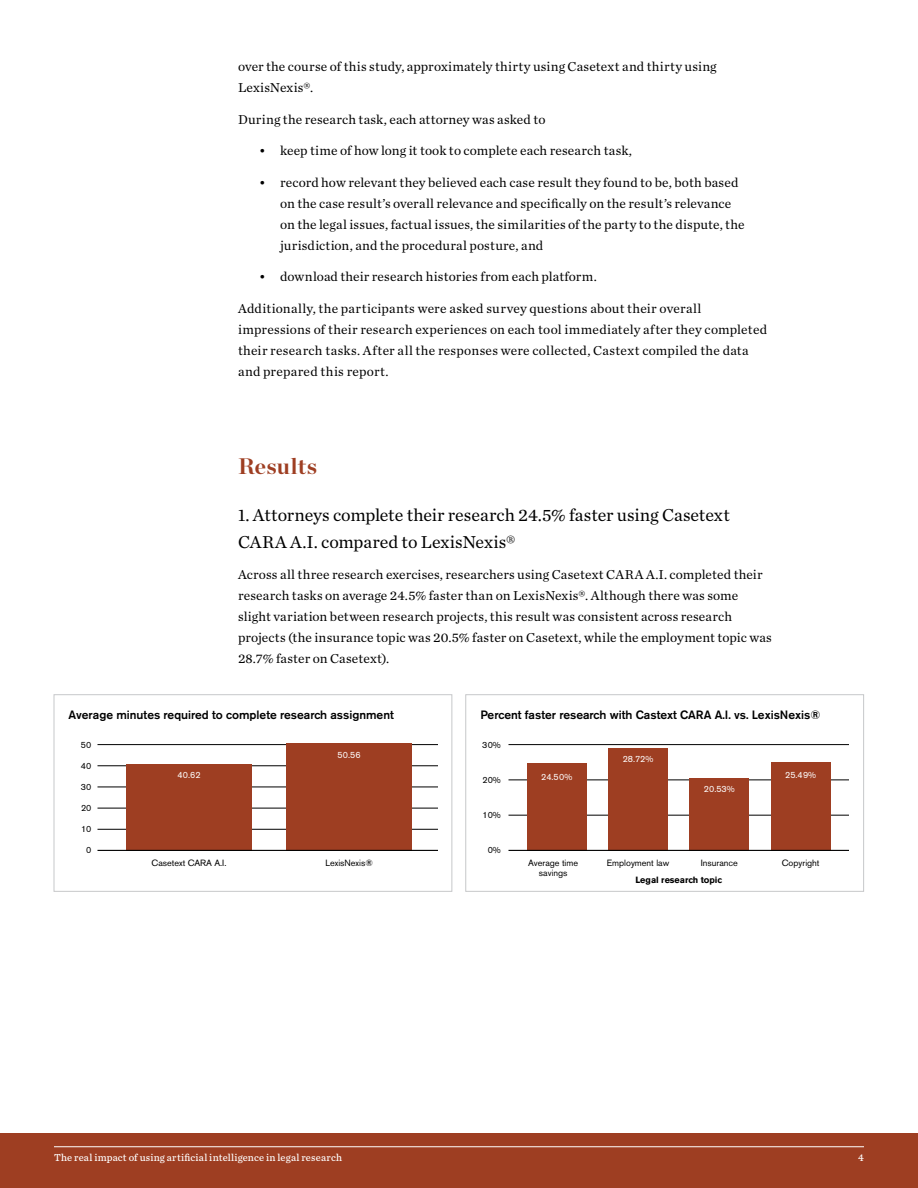
<style>
.page{position:relative;width:918px;height:1188px;background:#fff}
.page>*{position:absolute;margin:0;border:0;box-sizing:border-box;transform-origin:0 0}
.t1{font:700 22.5px "Chronicle Display";letter-spacing:.025em;color:#9e3e22}
.t2{font:18px/26.2px "Chronicle Text G1";color:#000}
.t3{font:13.5px/21px "Chronicle Text G1";letter-spacing:.01em;color:#000}
.t4{font:500 12px "Akzidenz Grotesk BE";color:#000}
.t5{font:10.5px "Chronicle Text G4";letter-spacing:.02em;color:#fff}
.t6{font:9px/10.8px "Akzidenz Grotesk BE";color:#000;text-align:center}
.t7{font:9px "Akzidenz Grotesk BE";color:#fff}
.t8{font:700 9px "Akzidenz Grotesk BE";color:#000}
</style>
<div class="page">
<div style="left:0;top:1133px;width:918px;height:55px;background:#9e3e22"></div>
<hr style="left:54px;top:1146px;width:810px;height:1px;background:#fff">
<div style="left:54px;top:694px;width:398px;height:198px;background:#fff;border:1px solid #c7c8ca"></div>
<div style="left:465px;top:694px;width:399px;height:198px;background:#fff;border:1px solid #c7c8ca"></div>
<hr style="left:98px;top:829px;width:340px;height:1px;background:#000">
<hr style="left:508px;top:815px;width:341px;height:1px;background:#000">
<hr style="left:98px;top:808px;width:340px;height:1px;background:#000">
<hr style="left:508px;top:780px;width:341px;height:1px;background:#000">
<hr style="left:98px;top:787px;width:340px;height:1px;background:#000">
<hr style="left:98px;top:766px;width:340px;height:1px;background:#000">
<hr style="left:98px;top:744px;width:340px;height:1px;background:#000">
<hr style="left:508px;top:744px;width:341px;height:1px;background:#000">
<div style="left:126px;top:764px;width:126px;height:87px;background:#9e3e22"></div>
<div style="left:527px;top:764px;width:60px;height:87px;background:#9e3e22"></div>
<div style="left:608px;top:748px;width:60px;height:103px;background:#9e3e22"></div>
<div style="left:690px;top:778px;width:59px;height:73px;background:#9e3e22"></div>
<div style="left:771px;top:762px;width:60px;height:89px;background:#9e3e22"></div>
<div style="left:286px;top:743px;width:126px;height:108px;background:#9e3e22"></div>
<hr style="left:98px;top:850px;width:340px;height:1px;background:#000">
<hr style="left:508px;top:850px;width:341px;height:1px;background:#000">
<p class="t3" style="left:238px;top:56px;width:480px">over the course of this study, approximately thirty using Casetext and thirty using<br>LexisNexis®.</p>
<p class="t3" style="left:238px;top:108px;width:309px">During the research task, each attorney was asked to</p>
<p class="t3" style="left:259px;top:140px;width:375px">• keep time of how long it took to complete each research task,</p>
<p class="t3" style="left:280px;top:171px;width:466px;text-indent:-21px">• record how relevant they believed each case result they found to be, both based on the case result’s overall relevance and specifically on the result’s relevance on the legal issues, factual issues, the similarities of the party to the dispute, the jurisdiction, and the procedural posture, and</p>
<p class="t3" style="left:259px;top:266px;width:339px">• download their research histories from each platform.</p>
<p class="t3" style="left:238px;top:297px;width:531px">Additionally, the participants were asked survey questions about their overall impressions of their research experiences on each tool immediately after they completed their research tasks. After all the responses were collected, Castext compiled the data and prepared this report.</p>
<h1 class="t1" style="left:238px;top:448px;width:81px">Results</h1>
<h2 class="t2" style="left:238px;top:501px;width:493px">1. Attorneys complete their research 24.5% faster using Casetext<br>CARA A.I. compared to LexisNexis®</h2>
<p class="t3" style="left:238px;top:563px;width:535px">Across all three research exercises, researchers using Casetext CARA A.I. completed their research tasks on average 24.5% faster than on LexisNexis®. Although there was some slight variation between research projects, this result was consistent across research projects (the insurance topic was 20.5% faster on Casetext, while the employment topic was 28.7% faster on Casetext).</p>
<p class="t4" style="left:480px;top:708px;width:342px">Percent faster research with Castext CARA A.I. vs. LexisNexis®</p>
<p class="t4" style="left:69px;top:708px;width:327px">Average minutes required to complete research assignment</p>
<p class="t6" style="left:81px;top:739px;width:12px">50</p>
<p class="t6" style="left:482px;top:739px;width:20px">30%</p>
<p class="t6" style="left:81px;top:760px;width:12px">40</p>
<p class="t7" style="left:337px;top:749px;width:25px">50.56</p>
<p class="t7" style="left:623px;top:754px;width:32px">28.72%</p>
<p class="t7" style="left:177px;top:769px;width:25px">40.62</p>
<p class="t7" style="left:541px;top:771px;width:33px">24.50%</p>
<p class="t6" style="left:482px;top:774px;width:20px">20%</p>
<p class="t6" style="left:81px;top:781px;width:12px">30</p>
<p class="t6" style="left:81px;top:802px;width:12px">20</p>
<p class="t6" style="left:81px;top:824px;width:12px">10</p>
<p class="t6" style="left:86px;top:845px;width:7px">0</p>
<p class="t6" style="left:488px;top:845px;width:15px">0%</p>
<p class="t6" style="left:482px;top:809px;width:20px">10%</p>
<p class="t7" style="left:704px;top:784px;width:33px">20.53%</p>
<p class="t7" style="left:785px;top:769px;width:33px">25.49%</p>
<p class="t6" style="left:152px;top:857px;width:76px">Casetext CARA A.I.</p>
<p class="t6" style="left:528px;top:857px;width:51px">Average time savings</p>
<p class="t6" style="left:607px;top:857px;width:64px">Employment law</p>
<p class="t8" style="left:635px;top:875px;width:88px">Legal research topic</p>
<p class="t6" style="left:325px;top:857px;width:49px">LexisNexis®</p>
<p class="t6" style="left:701px;top:857px;width:39px">Insurance</p>
<p class="t6" style="left:782px;top:857px;width:39px">Copyright</p>
<p class="t5" style="left:54px;top:1150px;width:290px">The real impact of using artificial intelligence in legal research</p>
<p class="t5" style="left:858px;top:1150px;width:7px">4</p>
</div>
